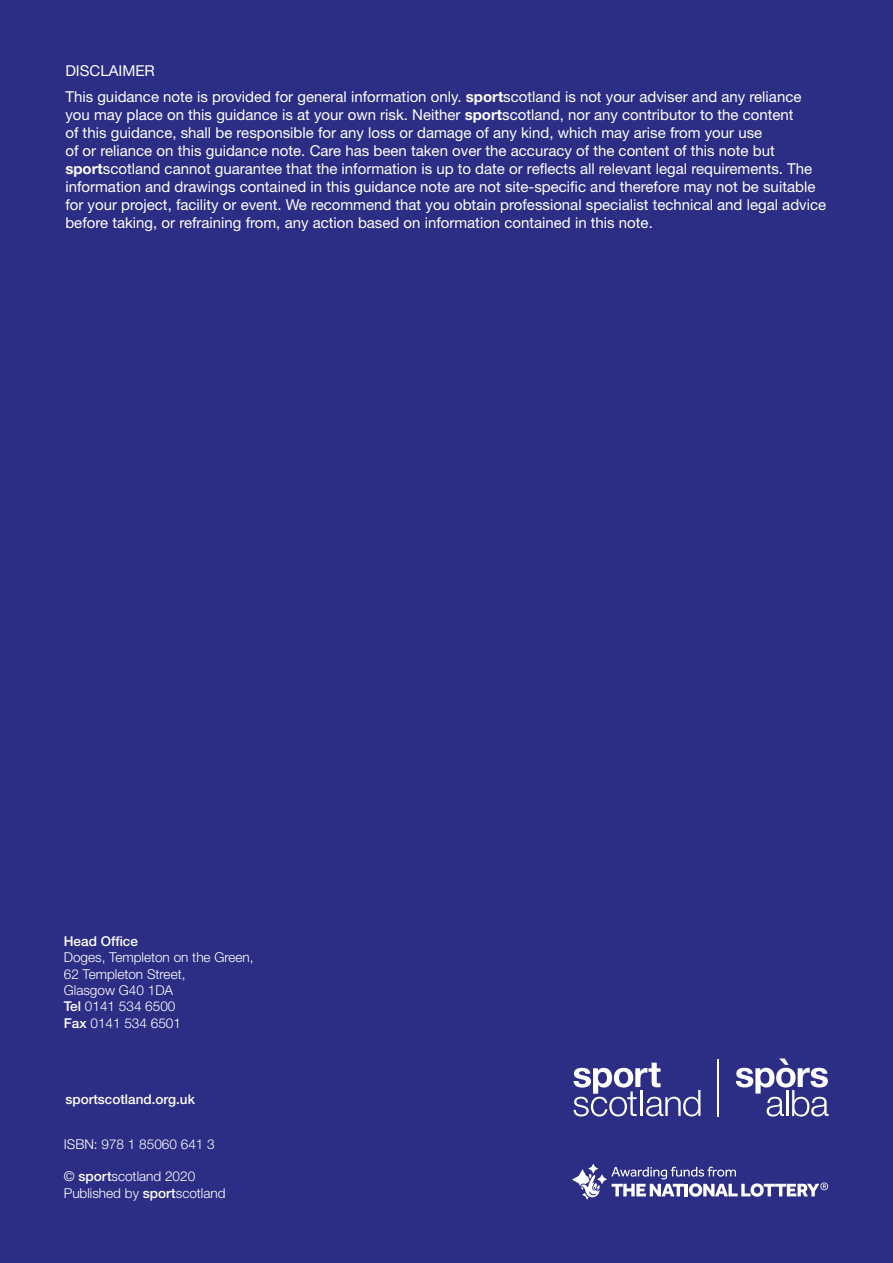
<style>
.page{position:relative;width:893px;height:1263px;background:#2c2d84}
.page>*{position:absolute;margin:0;border:0;box-sizing:border-box;transform-origin:0 0}
.tablecopy{font:15px/18px "Helvetica Neue";color:#fff}
.bodycopy{font:300 13.65px/16.4px "Helvetica Neue";color:#fff}
.bodycopy-2{font:500 13.5px "Helvetica Neue";color:#fff}
.s1{font-weight:700}
.s2{font-weight:500}
</style>
<div class="page">
<svg style="left:573px;top:1062px;width:127px;height:54px"></svg>
<svg style="left:736px;top:1058px;width:93px;height:58px"></svg>
<hr style="left:717px;top:1059px;width:2px;height:57px;background:#fff">
<svg style="left:572px;top:1164px;width:256px;height:35px"></svg>
<p class="tablecopy" style="left:65px;top:61px;width:91px">DISCLAIMER</p>
<p class="tablecopy" style="left:65px;top:88px;width:762px">This guidance note is provided for general information only. <span class="s1">sport</span>scotland is not your adviser and any reliance you may place on this guidance is at your own risk. Neither <span class="s1">sport</span>scotland, nor any contributor to the content<br>of this guidance, shall be responsible for any loss or damage of any kind, which may arise from your use<br>of or reliance on this guidance note. Care has been taken over the accuracy of the content of this note but <span class="s1">sport</span>scotland cannot guarantee that the information is up to date or reflects all relevant legal requirements. The information and drawings contained in this guidance note are not site-specific and therefore may not be suitable for your project, facility or event. We recommend that you obtain professional specialist technical and legal advice before taking, or refraining from, any action based on information contained in this note.</p>
<p class="bodycopy" style="left:64px;top:933px;width:191px"><span class="s2">Head Office<br></span>Doges, Templeton on the Green,<br>62 Templeton Street,<br>Glasgow G40 1DA<br><span class="s2">Tel</span> 0141 534 6500<br><span class="s2">Fax</span> 0141 534 6501</p>
<p class="bodycopy-2" style="left:65px;top:1091px;width:131px">sportscotland.org.uk</p>
<p class="bodycopy" style="left:64px;top:1135px;width:152px">ISBN: 978 1 85060 641 3</p>
<p class="bodycopy" style="left:64px;top:1168px;width:163px">© <span class="s2">sport</span>scotland 2020<br>Published by <span class="s2">sport</span>scotland</p>
</div>
